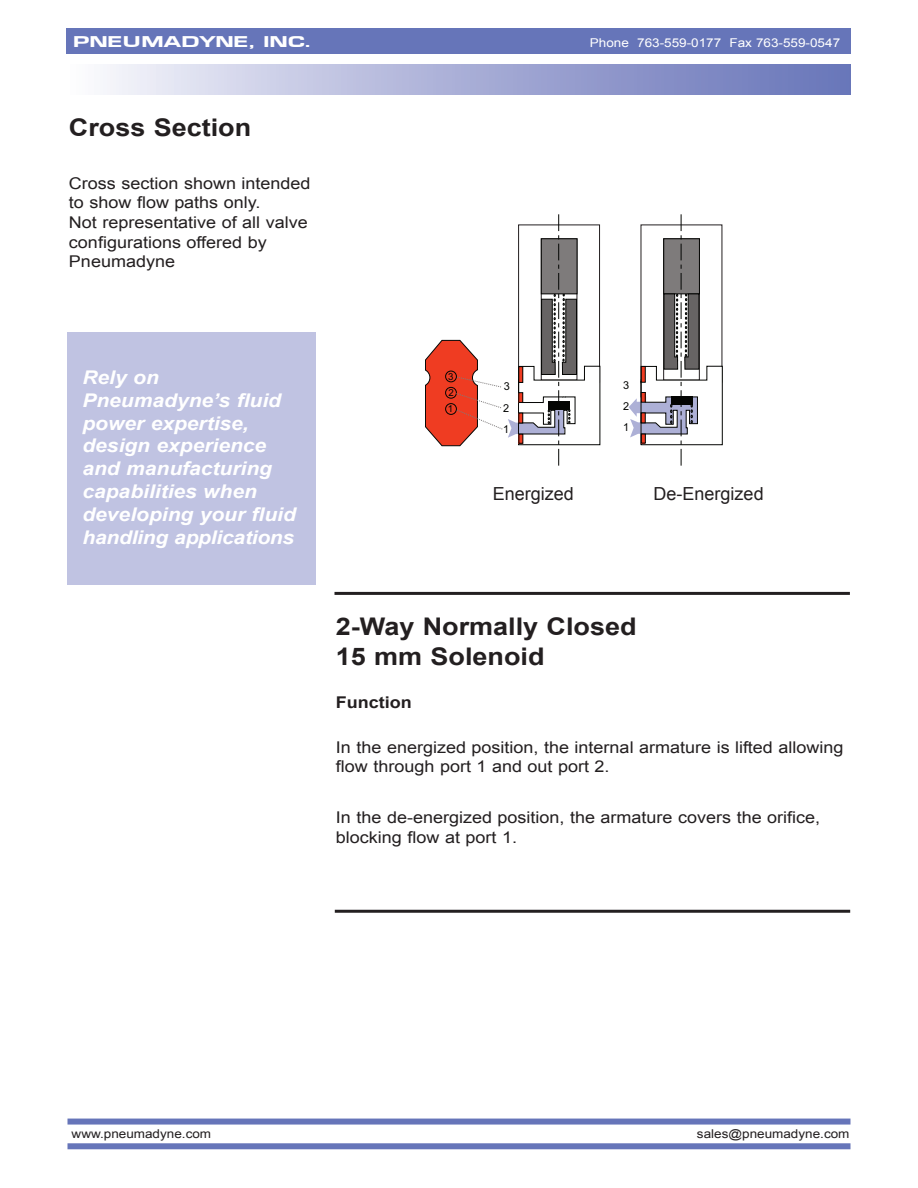
<style>
.page{position:relative;width:918px;height:1188px;background:#fff}
.page>*{position:absolute;margin:0;border:0;box-sizing:border-box;transform-origin:0 0}
.t1{font:700 24.3px/29.4px "Arial";color:#231f20;scale:1.11 1}
.t2{font:italic 700 18.9px/22.8px "Arial";color:#fff;scale:1.11 1}
.t3{font:18px "Arial";color:#231f20}
.t4{font:16.2px/19.5px "Arial";color:#231f20;scale:1.11 1}
.t5{font:800 16.2px "Eurose Wide";color:#fff;scale:1.11 1}
.t6{font:700 16.2px "Arial";color:#231f20;scale:1.11 1}
.t7{font:12.15px "Arial";color:#231f20;scale:1.11 1}
.t8{font:12.15px "Arial";color:#fff;scale:1.11 1}
.t9{font:10.95px/20.5px "Arial";color:#040503}
.t10{font:9.75px "Arial";color:#050504}
</style>
<div class="page">
<div style="left:68px;top:333px;width:248px;height:252px;background:#c0c3e2"></div>
<div style="left:68px;top:64px;width:782px;height:30px;background:linear-gradient(to right,#f7f6fb,#6370b6)"></div>
<div style="left:67px;top:28px;width:784px;height:26px;background:#6675b9"></div>
<div style="left:68px;top:1119px;width:782px;height:6px;background:#6675b9"></div>
<div style="left:68px;top:1143px;width:782px;height:6px;background:#6675b9"></div>
<svg style="left:629px;top:214px;width:94px;height:252px"></svg>
<div style="left:641px;top:434px;width:5px;height:9px;border:1px solid #040503"></div>
<svg style="left:425px;top:214px;width:176px;height:252px"></svg>
<hr style="left:334px;top:592px;width:516px;height:3px;background:#231f20">
<hr style="left:335px;top:910px;width:515px;height:3px;background:#231f20">
<p class="t5" style="left:73px;top:32px;width:216px">PNEUMADYNE, INC.</p>
<p class="t8" style="left:590px;top:36px;width:227px">Phone 763-559-0177 Fax 763-559-0547</p>
<h1 class="t1" style="left:69px;top:113px;width:166px">Cross Section</h1>
<p class="t4" style="left:69px;top:174px;width:219px">Cross section shown intended to show flow paths only.<br>Not representative of all valve configurations offered by<br>Pneumadyne</p>
<p class="t2" style="left:82px;top:366px;width:194px">Rely on<br>Pneumadyne’s fluid power expertise, design experience and manufacturing capabilities when developing your fluid handling applications</p>
<p class="t10" style="left:448px;top:370px;width:7px">3</p>
<p class="t10" style="left:449px;top:386px;width:7px">2</p>
<p class="t10" style="left:448px;top:403px;width:7px">1</p>
<p class="t9" style="left:504px;top:376px;width:8px">3</p>
<p class="t9" style="left:623px;top:375px;width:8px;text-align:justify">3<br>2<br>1</p>
<p class="t9" style="left:503px;top:398px;width:8px">2<br>1</p>
<p class="t3" style="left:493px;top:484px;width:83px">Energized</p>
<p class="t3" style="left:654px;top:484px;width:112px">De-Energized</p>
<h1 class="t1" style="left:336px;top:612px;width:272px">2-Way Normally Closed<br>15 mm Solenoid</h1>
<p class="t6" style="left:336px;top:693px;width:70px">Function</p>
<p class="t4" style="left:336px;top:737px;width:459px">In the energized position, the internal armature is lifted allowing flow through port 1 and out port 2.</p>
<p class="t4" style="left:336px;top:808px;width:438px">In the de-energized position, the armature covers the orifice, blocking flow at port 1.</p>
<p class="t7" style="left:72px;top:1127px;width:127px">www.pneumadyne.com</p>
<p class="t7" style="left:697px;top:1127px;width:139px">sales@pneumadyne.com</p>
</div>
